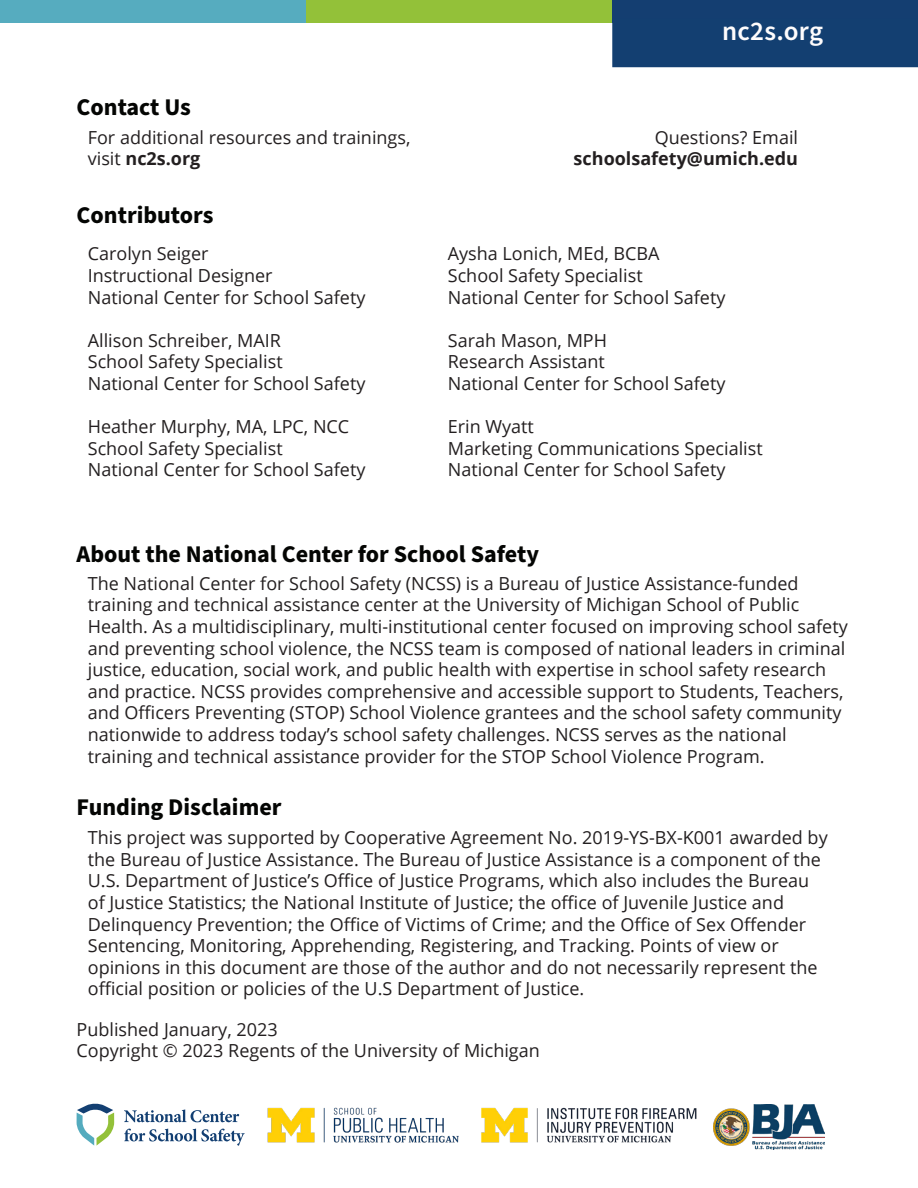
<style>
.page{position:relative;width:918px;height:1188px;background:#fff}
.page>*{position:absolute;margin:0;border:0;box-sizing:border-box;transform-origin:0 0}
.Heading{font:600 27px "Source Sans Pro";letter-spacing:.01em;color:#fefcfd}
.Heading_1{font:700 24px "Source Sans Pro";color:#040503}
.Heading_1-2{font:18px/21.6px "Open Sans";color:#231f20}
.t1{font:700 18px "Open Sans";color:#231f20}
.s1{font-weight:700}
</style>
<div class="page">
<img style="left:267px;top:1107px;width:430px;height:36px">
<div style="left:0;top:0;width:307px;height:23px;background:#56acbf"></div>
<div style="left:306px;top:0;width:306px;height:23px;background:#93c139"></div>
<div style="left:612px;top:0;width:306px;height:23px;background:#143e71"></div>
<div style="left:614px;top:20px;width:302px;height:46px;background:#133f71"></div>
<div style="left:612px;top:19px;width:306px;height:48px;border:3px solid #133f71"></div>
<svg style="left:77px;top:1103px;width:37px;height:43px"></svg>
<svg style="left:124px;top:1109px;width:115px;height:13px"></svg>
<svg style="left:124px;top:1129px;width:121px;height:17px"></svg>
<img style="left:714px;top:1105px;width:111px;height:44px">
<p class="Heading" style="left:722px;top:13px;width:103px">nc2s.org</p>
<p class="Heading_1" style="left:77px;top:91px;width:116px">Contact Us</p>
<p class="Heading_1-2" style="left:88px;top:126px;width:324px">For additional resources and trainings, visit <span class="s1">nc2s.org</span></p>
<p class="Heading_1-2" style="left:655px;top:126px;width:145px">Questions? Email</p>
<p class="t1" style="left:574px;top:146px;width:226px">schoolsafety@umich.edu</p>
<p class="Heading_1" style="left:77px;top:199px;width:138px">Contributors</p>
<p class="Heading_1-2" style="left:88px;top:243px;width:279px">Carolyn Seiger<br>Instructional Designer<br>National Center for School Safety</p>
<p class="Heading_1-2" style="left:88px;top:329px;width:195px">Allison Schreiber, MAIR</p>
<p class="Heading_1-2" style="left:88px;top:351px;width:196px">School Safety Specialist</p>
<p class="Heading_1-2" style="left:88px;top:372px;width:279px">National Center for School Safety</p>
<p class="Heading_1-2" style="left:88px;top:415px;width:263px">Heather Murphy, MA, LPC, NCC</p>
<p class="Heading_1-2" style="left:88px;top:437px;width:196px">School Safety Specialist</p>
<p class="Heading_1-2" style="left:88px;top:459px;width:279px">National Center for School Safety</p>
<p class="Heading_1-2" style="left:448px;top:243px;width:213px">Aysha Lonich, MEd, BCBA</p>
<p class="Heading_1-2" style="left:448px;top:264px;width:196px">School Safety Specialist</p>
<p class="Heading_1-2" style="left:448px;top:286px;width:279px">National Center for School Safety</p>
<p class="Heading_1-2" style="left:448px;top:329px;width:161px">Sarah Mason, MPH</p>
<p class="Heading_1-2" style="left:448px;top:351px;width:159px">Research Assistant</p>
<p class="Heading_1-2" style="left:448px;top:372px;width:279px">National Center for School Safety</p>
<p class="Heading_1-2" style="left:448px;top:415px;width:88px">Erin Wyatt</p>
<p class="Heading_1-2" style="left:448px;top:437px;width:316px">Marketing Communications Specialist</p>
<p class="Heading_1-2" style="left:448px;top:459px;width:279px">National Center for School Safety</p>
<p class="Heading_1" style="left:77px;top:538px;width:464px">About the National Center for School Safety</p>
<p class="Heading_1-2" style="left:88px;top:572px;width:761px">The National Center for School Safety (NCSS) is a Bureau of Justice Assistance-funded training and technical assistance center at the University of Michigan School of Public Health. As a multidisciplinary, multi-institutional center focused on improving school safety and preventing school violence, the NCSS team is composed of national leaders in criminal justice, education, social work, and public health with expertise in school safety research and practice. NCSS provides comprehensive and accessible support to Students, Teachers, and Officers Preventing (STOP) School Violence grantees and the school safety community nationwide to address today’s school safety challenges. NCSS serves as the national training and technical assistance provider for the STOP School Violence Program.</p>
<p class="Heading_1" style="left:77px;top:791px;width:207px">Funding Disclaimer</p>
<p class="Heading_1-2" style="left:88px;top:826px;width:741px">This project was supported by Cooperative Agreement No. 2019-YS-BX-K001 awarded by the Bureau of Justice Assistance. The Bureau of Justice Assistance is a component of the U.S. Department of Justice’s Office of Justice Programs, which also includes the Bureau of Justice Statistics; the National Institute of Justice; the office of Juvenile Justice and Delinquency Prevention; the Office of Victims of Crime; and the Office of Sex Offender Sentencing, Monitoring, Apprehending, Registering, and Tracking. Points of view or opinions in this document are those of the author and do not necessarily represent the official position or policies of the U.S Department of Justice.</p>
<p class="Heading_1-2" style="left:77px;top:1018px;width:203px">Published January, 2023</p>
<p class="Heading_1-2" style="left:77px;top:1039px;width:465px">Copyright © 2023 Regents of the University of Michigan</p>
</div>
